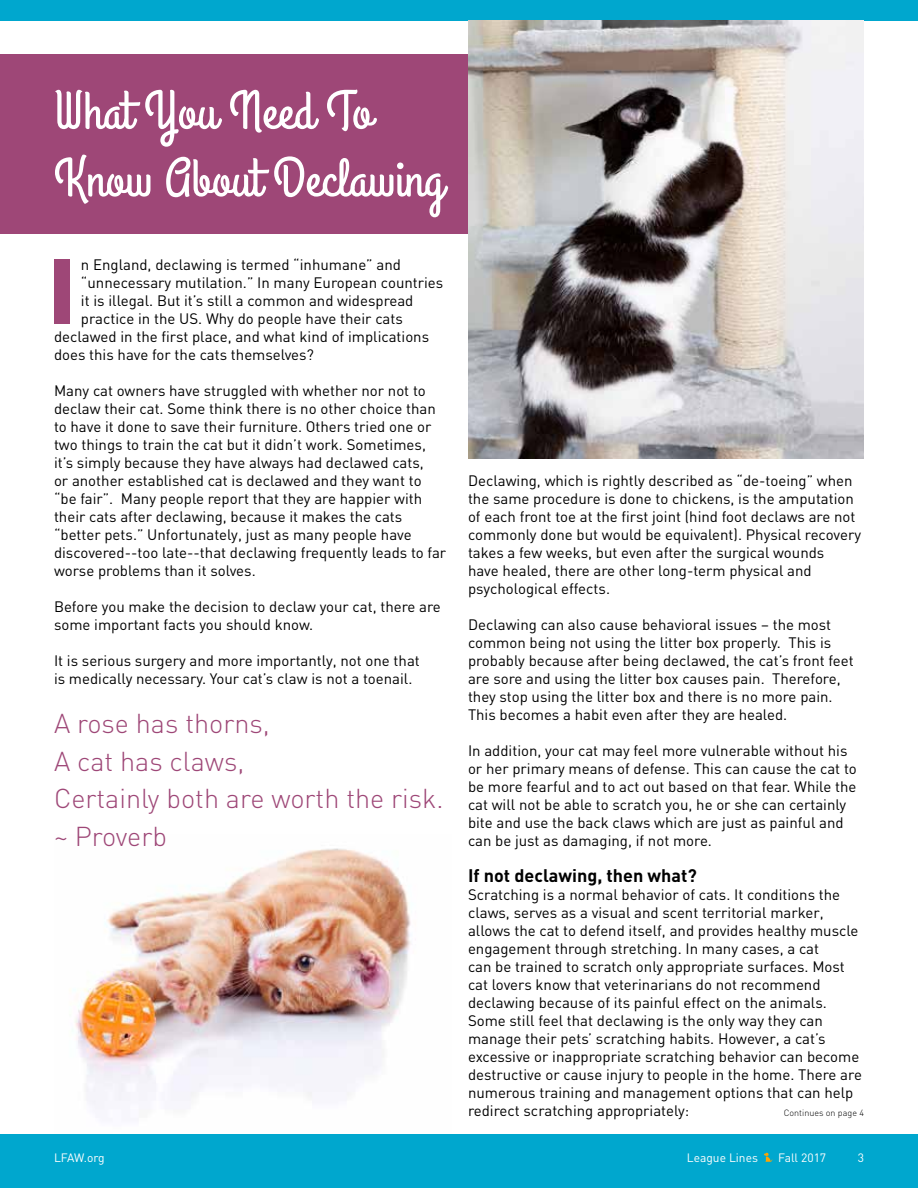
<style>
.page{position:relative;width:918px;height:1188px;background:#fff}
.page>*{position:absolute;margin:0;border:0;box-sizing:border-box;transform-origin:0 0}
.t1{font:900 90.9px "DIN";color:#9e4777}
.t2{font:54px/67.5px "Grand Hotel";color:#fff}
.t3{font:300 27px/37.5px "DIN";color:#9e4777}
.t4{font:700 18px "DIN";color:#000}
.t5{font:15px/18px "DIN";color:#000}
.t6{font:12px "DIN";color:#fff}
.t7{font:300 9px "DIN";color:#000}
</style>
<div class="page">
<div style="left:0;top:1134px;width:918px;height:54px;background:#00a7ce"></div>
<div style="left:0;top:0;width:918px;height:21px;background:#00a7ce"></div>
<div style="left:0;top:54px;width:468px;height:180px;background:#9e4777"></div>
<svg style="left:764px;top:1153px;width:8px;height:9px"></svg>
<img style="left:75px;top:848px;width:336px;height:261px">
<img style="left:468px;top:21px;width:396px;height:438px">
<h2 class="t2" style="left:54px;top:79px;width:391px">What You Need To<br>Know About Declawing</h2>
<h1 class="t1" style="left:47px;top:230px;width:30px">I</h1>
<p class="t5" style="left:81px;top:255px;width:322px">n England, declawing is termed “inhumane” and</p>
<p class="t5" style="left:81px;top:273px;width:364px">“unnecessary mutilation.” In many European countries</p>
<p class="t5" style="left:81px;top:291px;width:334px">it is illegal. But it’s still a common and widespread</p>
<p class="t5" style="left:81px;top:309px;width:323px">practice in the US. Why do people have their cats</p>
<p class="t5" style="left:54px;top:327px;width:377px">declawed in the first place, and what kind of implications</p>
<p class="t5" style="left:54px;top:345px;width:262px">does this have for the cats themselves?</p>
<p class="t5" style="left:54px;top:381px;width:394px">Many cat owners have struggled with whether nor not to declaw their cat. Some think there is no other choice than to have it done to save their furniture. Others tried one or two things to train the cat but it didn’t work. Sometimes, it’s simply because they have always had declawed cats,<br>or another established cat is declawed and they want to “be fair”. Many people report that they are happier with their cats after declawing, because it makes the cats “better pets.” Unfortunately, just as many people have discovered--too late--that declawing frequently leads to far worse problems than it solves.</p>
<p class="t5" style="left:54px;top:597px;width:388px">Before you make the decision to declaw your cat, there are some important facts you should know.</p>
<p class="t5" style="left:54px;top:651px;width:367px">It is serious surgery and more importantly, not one that is medically necessary. Your cat’s claw is not a toenail.</p>
<h3 class="t3" style="left:54px;top:704px;width:391px">A rose has thorns,<br>A cat has claws,<br>Certainly both are worth the risk. ~ Proverb</h3>
<p class="t5" style="left:468px;top:471px;width:395px">Declawing, which is rightly described as “de-toeing” when the same procedure is done to chickens, is the amputation of each front toe at the first joint (hind foot declaws are not commonly done but would be equivalent). Physical recovery takes a few weeks, but even after the surgical wounds<br>have healed, there are other long-term physical and psychological effects.</p>
<p class="t5" style="left:468px;top:615px;width:387px">Declawing can also cause behavioral issues – the most common being not using the litter box properly. This is probably because after being declawed, the cat’s front feet are sore and using the litter box causes pain. Therefore, they stop using the litter box and there is no more pain.<br>This becomes a habit even after they are healed.</p>
<p class="t5" style="left:468px;top:741px;width:390px">In addition, your cat may feel more vulnerable without his or her primary means of defense. This can cause the cat to be more fearful and to act out based on that fear. While the cat will not be able to scratch you, he or she can certainly bite and use the back claws which are just as painful and can be just as damaging, if not more.</p>
<p class="t4" style="left:468px;top:864px;width:230px">If not declawing, then what?</p>
<p class="t5" style="left:468px;top:885px;width:395px">Scratching is a normal behavior of cats. It conditions the claws, serves as a visual and scent territorial marker, allows the cat to defend itself, and provides healthy muscle engagement through stretching. In many cases, a cat<br>can be trained to scratch only appropriate surfaces. Most cat lovers know that veterinarians do not recommend declawing because of its painful effect on the animals.<br>Some still feel that declawing is the only way they can manage their pets’ scratching habits. However, a cat’s excessive or inappropriate scratching behavior can become destructive or cause injury to people in the home. There are numerous training and management options that can help redirect scratching appropriately:</p>
<p class="t7" style="left:784px;top:1107px;width:82px">Continues on page 4</p>
<p class="t6" style="left:54px;top:1150px;width:52px">LFAW.org</p>
<p class="t6" style="left:687px;top:1150px;width:73px">League Lines</p>
<p class="t6" style="left:778px;top:1150px;width:49px">Fall 2017</p>
<p class="t6" style="left:858px;top:1150px;width:8px">3</p>
</div>
